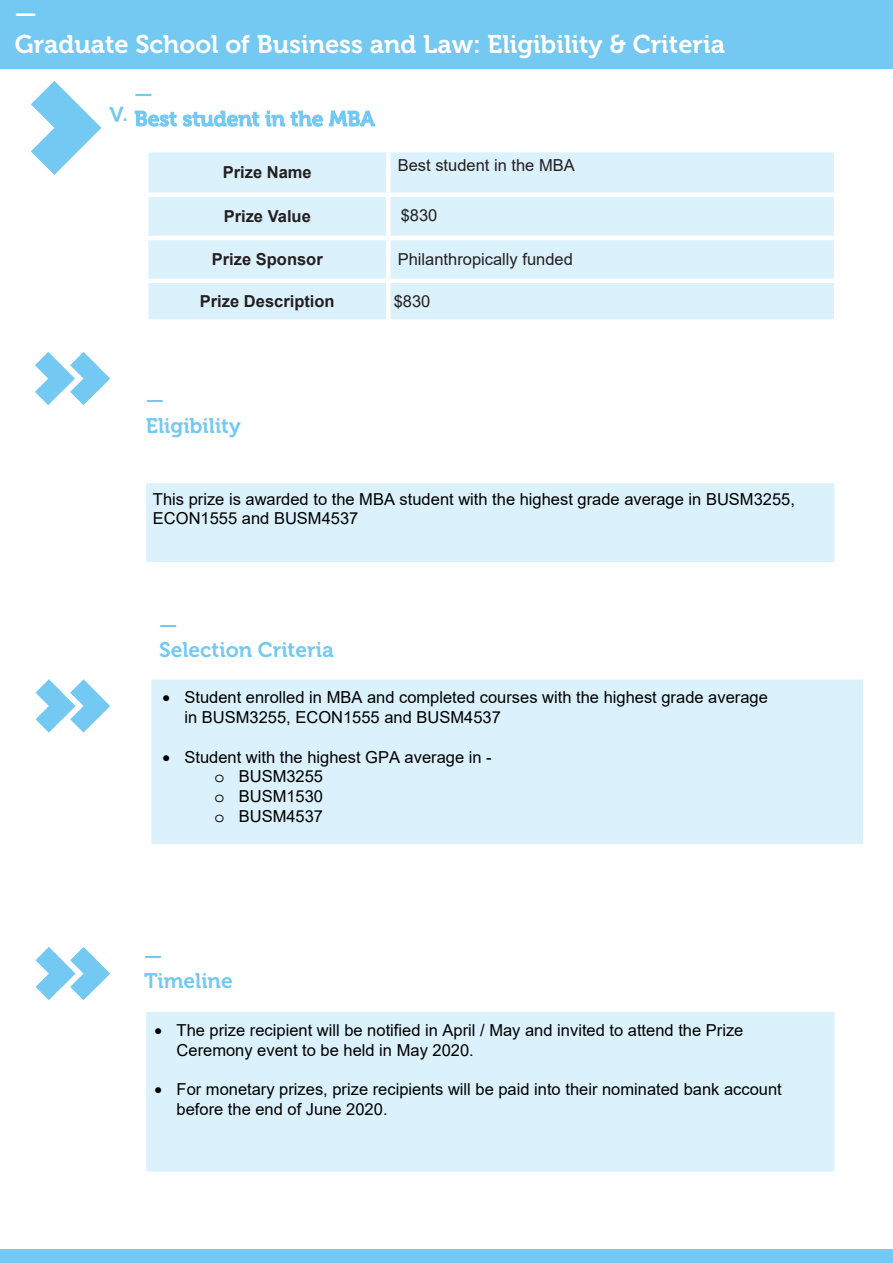
<style>
.page{position:relative;width:893px;height:1263px;background:#fff}
.page>*{position:absolute;margin:0;border:0;box-sizing:border-box;transform-origin:0 0}
.t1{font:25.5px/30.6px "Museo 700";color:#fff}
.t2{font:21px/25.2px "Museo 700";color:#73c9f2}
.t3{font:16.5px/19.8px "Arial";color:#000}
.t4{font:16.5px "Arial";color:#231f20}
.t5{font:700 16.5px "Arial";color:#231f20}
.s1{font-style:inherit}
.s2{font-family:"Courier Std"}
</style>
<div class="page">
<div style="left:0;top:0;width:893px;height:68px;background:#73c9f2"></div>
<div style="left:0;top:1249px;width:893px;height:14px;background:#73c9f2"></div>
<svg style="left:31px;top:81px;width:70px;height:94px"></svg>
<svg style="left:35px;top:352px;width:75px;height:53px"></svg>
<svg style="left:36px;top:679px;width:74px;height:54px"></svg>
<svg style="left:36px;top:947px;width:74px;height:53px"></svg>
<div style="left:142px;top:481px;width:696px;height:84px;background:#dbf1fc;border:3px solid #fff"></div>
<div style="left:147px;top:674px;width:721px;height:175px;background:#dbf1fc;border:5px solid #fff"></div>
<div style="left:142px;top:1007px;width:697px;height:169px;background:#dbf1fc;border:4px solid #fff"></div>
<div style="left:148px;top:152px;width:686px;height:167px;background:#dbf1fc"></div>
<div style="left:386px;top:152px;width:5px;height:40px;background:#fff"></div>
<div style="left:144px;top:192px;width:244px;height:5px;background:#fff"></div>
<div style="left:388px;top:192px;width:450px;height:5px;background:#fff"></div>
<div style="left:386px;top:197px;width:5px;height:39px;background:#fff"></div>
<hr style="left:144px;top:236px;width:244px;height:4px;background:#fff">
<hr style="left:388px;top:236px;width:450px;height:4px;background:#fff">
<div style="left:386px;top:240px;width:5px;height:39px;background:#fff"></div>
<hr style="left:144px;top:279px;width:244px;height:4px;background:#fff">
<hr style="left:388px;top:279px;width:450px;height:4px;background:#fff">
<div style="left:386px;top:283px;width:5px;height:36px;background:#fff"></div>
<p class="t1" style="left:15px;top:-1px;width:712px">—<br>Graduate School of Business and Law: Eligibility &amp; Criteria</p>
<p class="t2" style="left:134px;top:81px;width:242px">—<br>Best student in the MBA</p>
<p class="t5" style="left:223px;top:162px;width:90px">Prize Name</p>
<p class="t4" style="left:398px;top:153px;width:179px">Best student in the MBA</p>
<p class="t5" style="left:224px;top:206px;width:89px">Prize Value</p>
<p class="t4" style="left:401px;top:203px;width:38px"><span class="s1">$</span>830</p>
<p class="t5" style="left:212px;top:249px;width:112px">Prize Sponsor</p>
<p class="t4" style="left:398px;top:248px;width:177px">Philanthropically funded</p>
<p class="t5" style="left:200px;top:290px;width:136px">Prize Description</p>
<p class="t4" style="left:394px;top:290px;width:38px"><span class="s1">$</span>830</p>
<p class="t2" style="left:146px;top:388px;width:96px">—<br>Eligibility</p>
<p class="t3" style="left:153px;top:489px;width:643px">This prize is awarded to the MBA student with the highest grade average in BUSM3255,<br>ECON1555 and BUSM4537</p>
<p class="t2" style="left:159px;top:612px;width:176px">—<br>Selection Criteria</p>
<p class="t3" style="left:184px;top:687px;width:585px;text-indent:-22px">• Student enrolled in MBA and completed courses with the highest grade average in BUSM3255, ECON1555 and BUSM4537</p>
<p class="t3" style="left:214px;top:747px;width:279px;text-indent:-52px">• Student with the highest GPA average in - <span class="s2">o</span> BUSM3255<br><span class="s2">o</span> BUSM1530<br><span class="s2">o</span> BUSM4537</p>
<p class="t2" style="left:144px;top:943px;width:20px">—</p>
<p class="t2" style="left:144px;top:968px;width:90px">Timeline</p>
<p class="t3" style="left:177px;top:1020px;width:568px;text-indent:-22px">• The prize recipient will be notified in April / May and invited to attend the Prize<br>Ceremony event to be held in May 2020.</p>
<p class="t3" style="left:177px;top:1079px;width:607px;text-indent:-22px">• For monetary prizes, prize recipients will be paid into their nominated bank account before the end of June 2020.</p>
</div>
